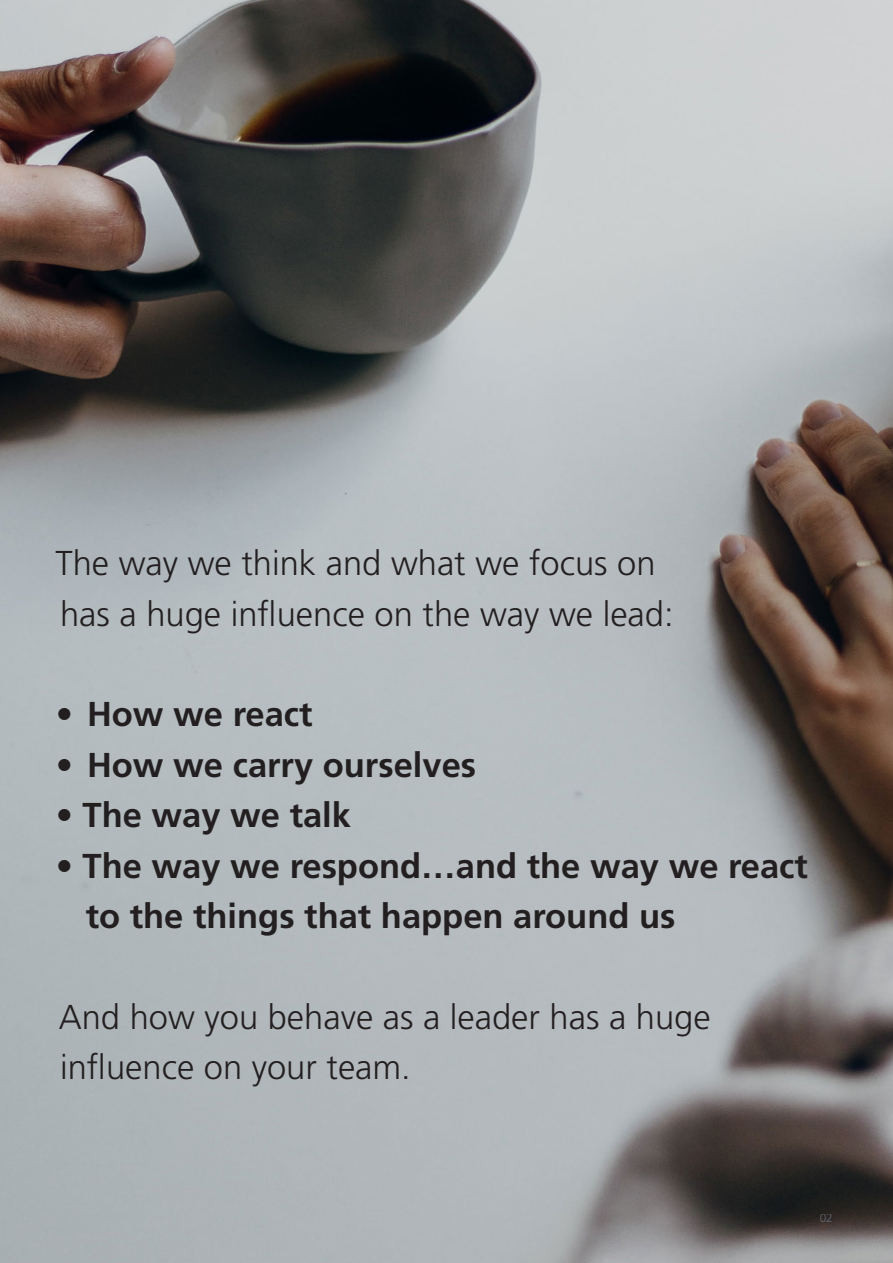
<style>
.page{position:relative;width:893px;height:1263px;background:#fff}
.page>*{position:absolute;margin:0;border:0;box-sizing:border-box;transform-origin:0 0}
.t1{font:300 34.5px/50.4px "Frutiger LT Std";color:#231f20}
.t2{font:700 34.5px/50.4px "Frutiger LT Std";color:#231f20}
.t3{font:300 12px "Frutiger LT Std";color:#768692}
</style>
<div class="page">
<img style="left:0;top:0;width:893px;height:1263px">
<p class="t1" style="left:55px;top:539px;width:620px">The way we think and what we focus on has a huge influence on the way we lead:</p>
<p class="t2" style="left:56px;top:689px;width:258px">• How we react</p>
<p class="t2" style="left:56px;top:740px;width:422px">• How we carry ourselves</p>
<p class="t2" style="left:56px;top:790px;width:297px">• The way we talk</p>
<p class="t2" style="left:86px;top:841px;width:724px;text-indent:-30px">• The way we respond…and the way we react to the things that happen around us</p>
<p class="t1" style="left:59px;top:992px;width:653px">And how you behave as a leader has a huge influence on your team.</p>
<p class="t3" style="left:820px;top:1211px;width:15px">02</p>
</div>
